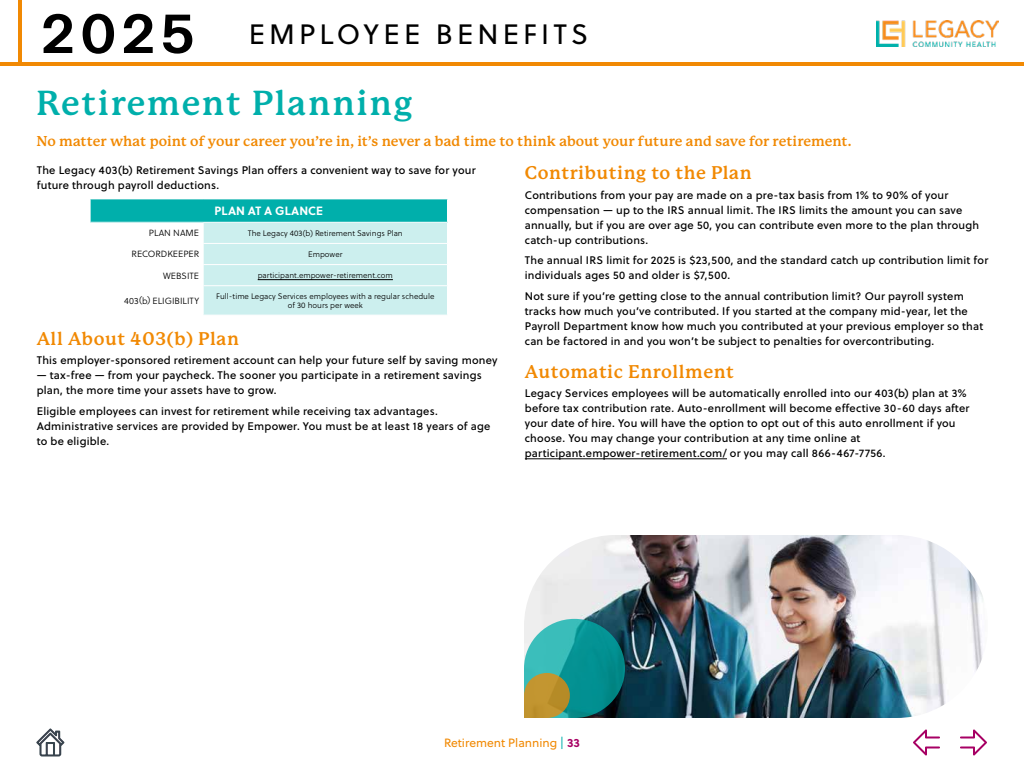
<style>
.page{position:relative;width:1024px;height:768px;background:#fff}
.page>*{position:absolute;margin:0;border:0;box-sizing:border-box;transform-origin:0 0}
.t1{font:700 77px "Thonglor";color:#000}
.t2{font:700 34px "P22 Mackinac Pro";letter-spacing:.05em;color:#00afab}
.t3{font:28px "Soleil";letter-spacing:.15em;color:#000}
.t4{font:700 18px "P22 Mackinac Pro";letter-spacing:.03em;color:#f18903}
.t5{font:700 14px "P22 Mackinac Pro";color:#f18903}
.t6{font:12px "Soleil";color:#f18903}
.t7{font:700 12px "Soleil";letter-spacing:.005em;color:#fff}
.t8{font:11px/15px "Soleil Bk";letter-spacing:.015em;color:#000}
.t9{font:9px "Soleil Lt";color:#000}
.t10{font:8px/9px "Soleil Lt";color:#000;text-align:center}
.s1{color:#00afab}
.s2{font-weight:700;color:#a70064}
</style>
<div class="page">
<img style="left:876px;top:21px;width:123px;height:25px">
<hr style="left:0;top:62px;width:1024px;height:4px;background:#f18903">
<hr style="left:18px;top:0;width:4px;height:66px;background:#f18903">
<svg style="left:960px;top:729px;width:27px;height:27px"></svg>
<svg style="left:913px;top:729px;width:27px;height:27px"></svg>
<svg style="left:36px;top:729px;width:28px;height:27px"></svg>
<div style="left:90px;top:199px;width:357px;height:23px;background:#00afab"></div>
<hr style="left:90px;top:199px;width:113px;height:1px;background:#fff">
<svg style="left:90px;top:199px;width:1px;height:24px"></svg>
<svg style="left:203px;top:199px;width:245px;height:116px"></svg>
<hr style="left:258px;top:279px;width:135px;height:1px;background:#000">
<hr style="left:525px;top:458px;width:202px;height:1px;background:#000">
<img style="left:525px;top:535px;width:458px;height:183px">
<svg style="left:524px;top:619px;width:101px;height:99px;background:#3d9484"></svg>
<h1 class="t1" style="left:40px;top:-11px;width:156px">2025</h1>
<h3 class="t3" style="left:249px;top:14px;width:341px">EMPLOYEE BENEFITS</h3>
<h2 class="t2" style="left:36px;top:84px;width:378px">Retirement Planning</h2>
<p class="t5" style="left:36px;top:133px;width:817px">No matter what point of your career you’re in, it’s never a bad time to think about your future and save for retirement.</p>
<p class="t8" style="left:37px;top:162px;width:440px">The Legacy 403(b) Retirement Savings Plan offers a convenient way to save for your future through payroll deductions.</p>
<p class="t7" style="left:215px;top:202px;width:110px">PLAN AT A GLANCE</p>
<p class="t9" style="left:149px;top:227px;width:52px">PLAN NAME</p>
<p class="t10" style="left:248px;top:228px;width:156px">The Legacy 403(b) Retirement Savings Plan</p>
<p class="t9" style="left:132px;top:248px;width:69px">RECORDKEEPER</p>
<p class="t10" style="left:308px;top:250px;width:36px">Empower</p>
<p class="t9" style="left:163px;top:269px;width:37px">WEBSITE</p>
<p class="t10" style="left:258px;top:271px;width:137px">participant.empower-retirement.com</p>
<p class="t9" style="left:124px;top:294px;width:76px">403(b) ELIGIBILITY</p>
<p class="t10" style="left:216px;top:292px;width:220px">Full-time Legacy Services employees with a regular schedule of 30 hours per week</p>
<h3 class="t4" style="left:37px;top:328px;width:204px">All About 403(b) Plan</h3>
<p class="t8" style="left:37px;top:352px;width:462px">This employer-sponsored retirement account can help your future self by saving money</p>
<p class="t8" style="left:37px;top:367px;width:446px">— tax-free — from your paycheck. The sooner you participate in a retirement savings plan, the more time your assets have to grow.</p>
<p class="t8" style="left:37px;top:403px;width:455px">Eligible employees can invest for retirement while receiving tax advantages.<br>Administrative services are provided by Empower. You must be at least 18 years of age to be eligible.</p>
<h3 class="t4" style="left:525px;top:163px;width:228px">Contributing to the Plan</h3>
<p class="t8" style="left:525px;top:187px;width:456px">Contributions from your pay are made on a pre-tax basis from 1% to 90% of your compensation — up to the IRS annual limit. The IRS limits the amount you can save annually, but if you are over age 50, you can contribute even more to the plan through catch-up contributions.</p>
<p class="t8" style="left:525px;top:252px;width:465px">The annual IRS limit for 2025 is $23,500, and the standard catch up contribution limit for individuals ages 50 and older is $7,500.</p>
<p class="t8" style="left:525px;top:288px;width:460px">Not sure if you’re getting close to the annual contribution limit? Our payroll system tracks how much you’ve contributed. If you started at the company mid-year, let the Payroll Department know how much you contributed at your previous employer so that can be factored in and you won’t be subject to penalties for overcontributing.</p>
<h3 class="t4" style="left:525px;top:361px;width:211px">Automatic Enrollment</h3>
<p class="t8" style="left:525px;top:386px;width:446px">Legacy Services employees will be automatically enrolled into our 403(b) plan at 3% before tax contribution rate. Auto-enrollment will become effective 30-60 days after your date of hire. You will have the option to opt out of this auto enrollment if you choose. You may change your contribution at any time online at participant.empower-retirement.com/ or you may call 866-467-7756.</p>
<p class="t6" style="left:444px;top:734px;width:137px">Retirement Planning <span class="s1">|</span> <span class="s2">33</span></p>
</div>
